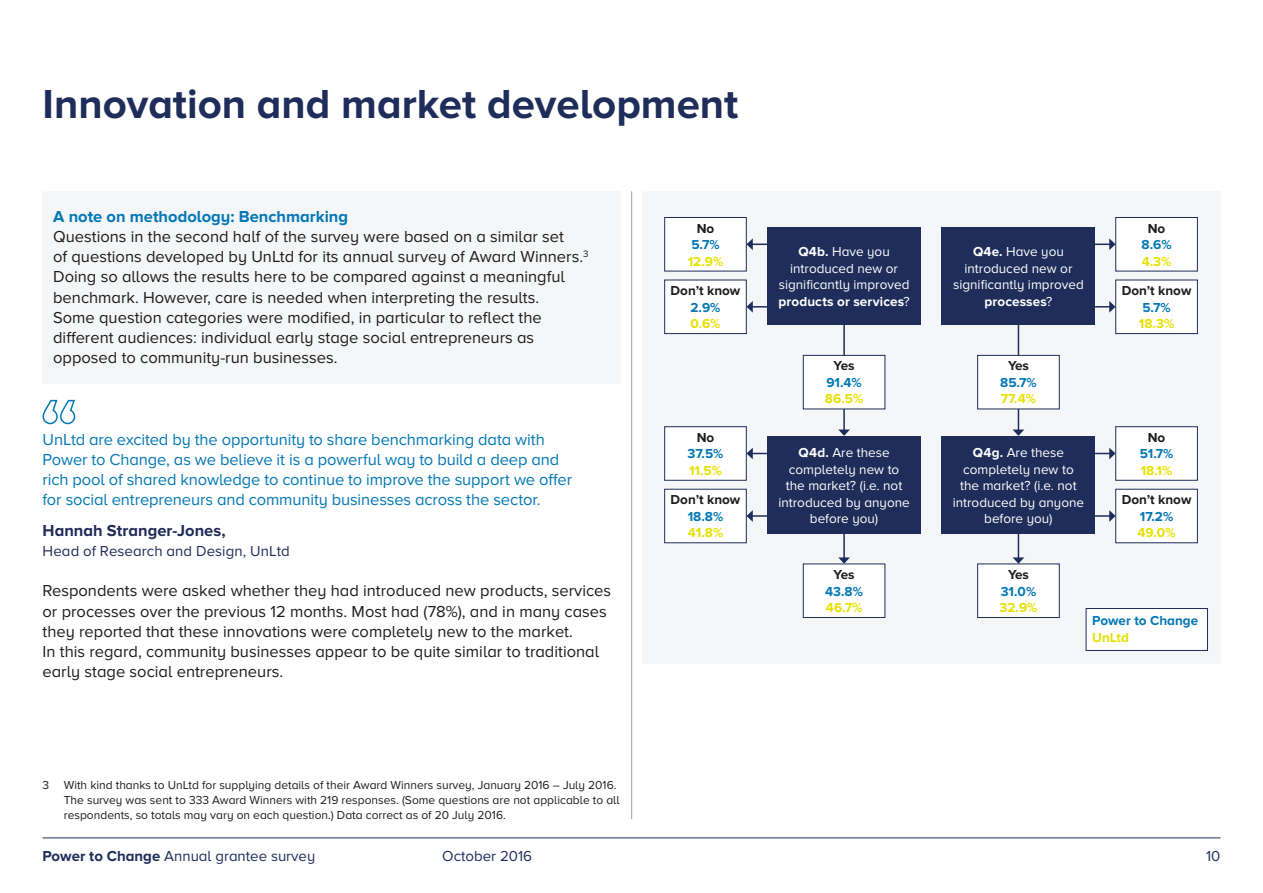
<style>
.page{position:relative;width:1263px;height:893px;background:#fff}
.page>*{position:absolute;margin:0;border:0;box-sizing:border-box;transform-origin:0 0}
.t1{font:700 42px "Proxima Nova A";color:#1e2d5a}
.t2{font:16.5px/20.2px "Proxima Nova A";color:#1d1d1b}
.t3{font:16.5px/20.2px "Proxima Nova A";letter-spacing:-.005em;color:#0378b5}
.t4{font:700 16.5px "Proxima Nova A";color:#0378b5}
.t5{font:700 16.5px "Proxima Nova A";color:#212b59}
.t6{font:15px "Proxima Nova A";color:#1e2d5a}
.t7{font:15px "Proxima Nova A";letter-spacing:.005em;color:#212b59}
.t8{font:13.5px/16.5px "Proxima Nova A";color:#fff;text-align:center}
.t9{font:700 13.5px "Proxima Nova A";color:#0378b5}
.t10{font:700 13.5px "Proxima Nova A";color:#e6e100}
.t11{font:700 13.5px "Proxima Nova A";color:#1d1d1b}
.t12{font:12px/15.1px "Proxima Nova A";color:#1d1d1b}
.s1{font-weight:700}
</style>
<div class="page">
<div style="left:43px;top:191px;width:578px;height:193px;background:#f4f6f8"></div>
<svg style="left:42px;top:399px;width:34px;height:26px"></svg>
<div style="left:642px;top:191px;width:578px;height:473px;background:#f4f6f8"></div>
<div style="left:767px;top:227px;width:154px;height:97px;background:#1e2d5a"></div>
<div style="left:767px;top:436px;width:154px;height:98px;background:#1e2d5a"></div>
<div style="left:942px;top:227px;width:153px;height:97px;background:#1e2d5a"></div>
<div style="left:942px;top:436px;width:153px;height:98px;background:#1e2d5a"></div>
<div style="left:665px;top:217px;width:81px;height:54px;background:#fff"></div>
<div style="left:664px;top:217px;width:82px;height:54px;border:1px solid #1e2d5a"></div>
<div style="left:665px;top:427px;width:81px;height:53px;background:#fff"></div>
<div style="left:664px;top:426px;width:82px;height:54px;border:1px solid #1e2d5a"></div>
<div style="left:1116px;top:217px;width:81px;height:54px;background:#fff"></div>
<div style="left:1115px;top:217px;width:82px;height:54px;border:1px solid #1e2d5a"></div>
<div style="left:1116px;top:427px;width:81px;height:53px;background:#fff"></div>
<div style="left:1115px;top:426px;width:82px;height:54px;border:1px solid #1e2d5a"></div>
<div style="left:665px;top:280px;width:81px;height:54px;background:#fff"></div>
<div style="left:664px;top:280px;width:82px;height:54px;border:1px solid #1e2d5a"></div>
<div style="left:665px;top:489px;width:81px;height:54px;background:#fff"></div>
<div style="left:1116px;top:280px;width:81px;height:54px;background:#fff"></div>
<div style="left:1115px;top:280px;width:82px;height:54px;border:1px solid #1e2d5a"></div>
<div style="left:1116px;top:489px;width:81px;height:54px;background:#fff"></div>
<div style="left:803px;top:564px;width:82px;height:53px;background:#fff"></div>
<div style="left:803px;top:564px;width:82px;height:54px;border:1px solid #1e2d5a"></div>
<div style="left:978px;top:564px;width:81px;height:53px;background:#fff"></div>
<div style="left:977px;top:564px;width:82px;height:54px;border:1px solid #1e2d5a"></div>
<hr style="left:843px;top:324px;width:2px;height:106px;background:#1e2d5a">
<svg style="left:838px;top:430px;width:12px;height:6px"></svg>
<svg style="left:746px;top:238px;width:21px;height:12px"></svg>
<svg style="left:1095px;top:238px;width:20px;height:12px"></svg>
<svg style="left:1095px;top:301px;width:20px;height:12px"></svg>
<svg style="left:1095px;top:448px;width:20px;height:11px"></svg>
<svg style="left:1095px;top:510px;width:20px;height:12px"></svg>
<svg style="left:746px;top:448px;width:21px;height:11px"></svg>
<svg style="left:746px;top:510px;width:21px;height:12px"></svg>
<svg style="left:746px;top:301px;width:21px;height:12px"></svg>
<hr style="left:843px;top:534px;width:2px;height:24px;background:#1e2d5a">
<svg style="left:838px;top:557px;width:12px;height:7px"></svg>
<svg style="left:1012px;top:534px;width:12px;height:30px"></svg>
<hr style="left:1018px;top:324px;width:1px;height:106px;background:#1e2d5a">
<svg style="left:1013px;top:430px;width:11px;height:6px"></svg>
<div style="left:803px;top:355px;width:82px;height:54px;background:#fff"></div>
<div style="left:803px;top:355px;width:82px;height:54px;border:1px solid #1e2d5a"></div>
<div style="left:978px;top:355px;width:81px;height:54px;background:#fff"></div>
<div style="left:977px;top:355px;width:82px;height:54px;border:1px solid #1e2d5a"></div>
<div style="left:1086px;top:608px;width:121px;height:42px;background:#fff"></div>
<div style="left:1086px;top:608px;width:122px;height:43px;border:1px solid #1e2d5a"></div>
<hr style="left:43px;top:838px;width:1177px;height:1px;background:#1e2d5a">
<hr style="left:631px;top:191px;width:1px;height:628px;background:#9d9d9c">
<h1 class="t1" style="left:43px;top:80px;width:697px">Innovation and market development</h1>
<p class="t4" style="left:53px;top:207px;width:296px">A note on methodology: Benchmarking</p>
<p class="t2" style="left:53px;top:227px;width:537px">Questions in the second half of the survey were based on a similar set<br>of questions developed by UnLtd for its annual survey of Award Winners.<sup>3<br></sup>Doing so allows the results here to be compared against a meaningful benchmark. However, care is needed when interpreting the results.<br>Some question categories were modified, in particular to reflect the different audiences: individual early stage social entrepreneurs as opposed to community-run businesses.</p>
<p class="t3" style="left:43px;top:429px;width:531px">UnLtd are excited by the opportunity to share benchmarking data with Power to Change, as we believe it is a powerful way to build a deep and rich pool of shared knowledge to continue to improve the support we offer for social entrepreneurs and community businesses across the sector.</p>
<p class="t5" style="left:43px;top:521px;width:185px">Hannah Stranger-Jones,</p>
<p class="t7" style="left:43px;top:542px;width:249px">Head of Research and Design, UnLtd</p>
<p class="t2" style="left:43px;top:581px;width:570px">Respondents were asked whether they had introduced new products, services or processes over the previous 12 months. Most had (78%), and in many cases they reported that these innovations were completely new to the market.<br>In this regard, community businesses appear to be quite similar to traditional early stage social entrepreneurs.</p>
<p class="t11" style="left:697px;top:220px;width:19px">No</p>
<p class="t9" style="left:691px;top:237px;width:30px">5.7%</p>
<p class="t10" style="left:688px;top:253px;width:37px">12.9%</p>
<p class="t11" style="left:671px;top:283px;width:71px">Don’t know</p>
<p class="t9" style="left:690px;top:299px;width:31px">2.9%</p>
<p class="t10" style="left:690px;top:316px;width:31px">0.6%</p>
<p class="t11" style="left:697px;top:430px;width:19px">No</p>
<p class="t9" style="left:687px;top:446px;width:37px">37.5%</p>
<p class="t10" style="left:689px;top:462px;width:34px">11.5%</p>
<p class="t11" style="left:671px;top:492px;width:71px">Don’t know</p>
<p class="t9" style="left:688px;top:509px;width:37px">18.8%</p>
<p class="t10" style="left:688px;top:525px;width:37px">41.8%</p>
<p class="t8" style="left:778px;top:244px;width:133px"><span class="s1">Q4b.</span> Have you introduced new or significantly improved <span class="s1">products or services</span>?</p>
<p class="t11" style="left:834px;top:358px;width:22px">Yes</p>
<p class="t9" style="left:826px;top:375px;width:37px">91.4%</p>
<p class="t10" style="left:825px;top:391px;width:40px">86.5%</p>
<p class="t8" style="left:778px;top:445px;width:133px"><span class="s1">Q4d.</span> Are these completely new to the market? (i.e. not introduced by anyone before you)</p>
<p class="t11" style="left:834px;top:567px;width:22px">Yes</p>
<p class="t9" style="left:825px;top:583px;width:39px">43.8%</p>
<p class="t10" style="left:826px;top:600px;width:38px">46.7%</p>
<p class="t12" style="left:64px;top:778px;width:557px;text-indent:-21px">3 With kind thanks to UnLtd for supplying details of their Award Winners survey, January 2016 – July 2016.<br>The survey was sent to 333 Award Winners with 219 responses. (Some questions are not applicable to all respondents, so totals may vary on each question.) Data correct as of 20 July 2016.</p>
<p class="t8" style="left:953px;top:244px;width:132px"><span class="s1">Q4e.</span> Have you introduced new or significantly improved <span class="s1">processes</span>?</p>
<p class="t11" style="left:1148px;top:220px;width:19px">No</p>
<p class="t9" style="left:1141px;top:237px;width:32px">8.6%</p>
<p class="t10" style="left:1142px;top:253px;width:31px">4.3%</p>
<p class="t11" style="left:1122px;top:283px;width:71px">Don’t know</p>
<p class="t9" style="left:1142px;top:299px;width:30px">5.7%</p>
<p class="t10" style="left:1139px;top:316px;width:37px">18.3%</p>
<p class="t11" style="left:1008px;top:358px;width:22px">Yes</p>
<p class="t9" style="left:1000px;top:375px;width:38px">85.7%</p>
<p class="t10" style="left:1001px;top:391px;width:37px">77.4%</p>
<p class="t8" style="left:953px;top:445px;width:133px"><span class="s1">Q4g.</span> Are these completely new to the market? (i.e. not introduced by anyone before you)</p>
<p class="t11" style="left:1148px;top:430px;width:19px">No</p>
<p class="t9" style="left:1140px;top:446px;width:35px">51.7%</p>
<p class="t10" style="left:1141px;top:462px;width:33px">18.1%</p>
<p class="t11" style="left:1122px;top:492px;width:71px">Don’t know</p>
<p class="t9" style="left:1140px;top:509px;width:35px">17.2%</p>
<p class="t10" style="left:1137px;top:525px;width:40px">49.0%</p>
<p class="t11" style="left:1008px;top:567px;width:22px">Yes</p>
<p class="t9" style="left:1001px;top:583px;width:37px">31.0%</p>
<p class="t10" style="left:999px;top:600px;width:39px">32.9%</p>
<p class="t9" style="left:1092px;top:613px;width:108px">Power to Change</p>
<p class="t10" style="left:1092px;top:629px;width:38px">UnLtd</p>
<p class="t6" style="left:43px;top:848px;width:274px"><span class="s1">Power to Change</span> Annual grantee survey</p>
<p class="t6" style="left:442px;top:848px;width:91px">October 2016</p>
<p class="t6" style="left:1206px;top:848px;width:16px">10</p>
</div>
